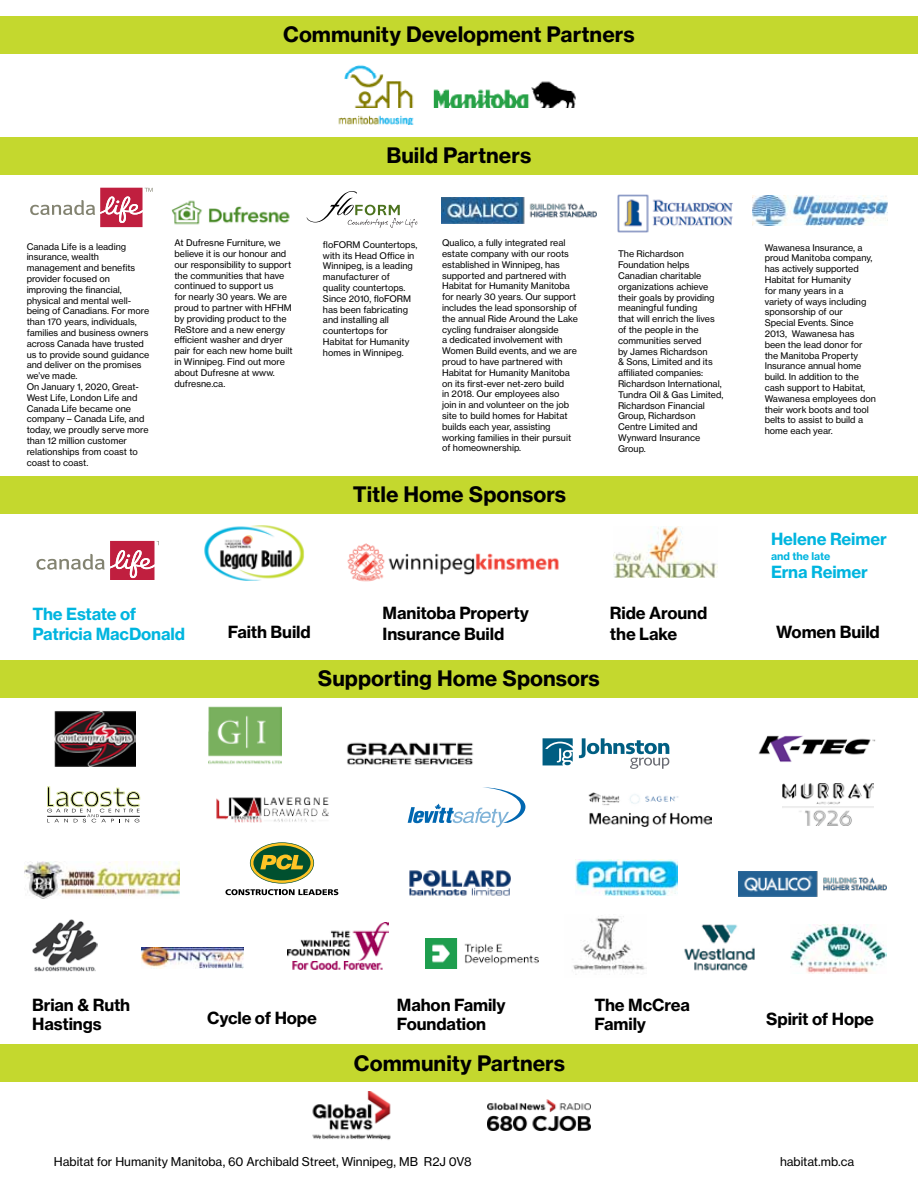
<style>
.page{position:relative;width:918px;height:1188px;background:#fff}
.page>*{position:absolute;margin:0;border:0;box-sizing:border-box;transform-origin:0 0}
.t1{font:21px "N Haas Grotesk TX Pro 75 Bd";color:#000}
.t2{font:16.5px/19.5px "N Haas Grotesk TX Pro 75 Bd";letter-spacing:-.01em;color:#000}
.t3{font:16.5px/19.5px "N Haas Grotesk TX Pro 75 Bd";letter-spacing:-.01em;color:#00b5df}
.t4{font:12px "N Haas Grotesk TX Pro 55 Rg";color:#000}
.t5{font:10.5px "N Haas Grotesk TX Pro 75 Bd";letter-spacing:.01em;color:#00b5df}
.t6{font:9px/10.8px "N Haas Grotesk TX Pro 55 Rg";color:#000}
</style>
<div class="page">
<div style="left:0;top:16px;width:918px;height:38px;background:#c4d82e"></div>
<div style="left:0;top:137px;width:918px;height:38px;background:#c4d82e"></div>
<div style="left:0;top:476px;width:918px;height:38px;background:#c4d82e"></div>
<div style="left:0;top:1044px;width:918px;height:38px;background:#c4d82e"></div>
<img style="left:338px;top:65px;width:238px;height:60px">
<img style="left:312px;top:1091px;width:79px;height:49px">
<svg style="left:307px;top:191px;width:111px;height:37px"></svg>
<img style="left:752px;top:195px;width:135px;height:31px">
<img style="left:171px;top:200px;width:119px;height:25px">
<img style="left:617px;top:194px;width:116px;height:39px">
<img style="left:487px;top:1099px;width:103px;height:32px">
<img style="left:204px;top:525px;width:100px;height:56px">
<div style="left:0;top:660px;width:918px;height:38px;background:#c4d82e"></div>
<svg style="left:579px;top:738px;width:90px;height:31px"></svg>
<svg style="left:543px;top:738px;width:30px;height:27px"></svg>
<img style="left:791px;top:924px;width:95px;height:49px">
<svg style="left:47px;top:787px;width:93px;height:35px"></svg>
<svg style="left:36px;top:541px;width:122px;height:39px"></svg>
<img style="left:441px;top:197px;width:155px;height:26px">
<img style="left:24px;top:861px;width:155px;height:38px">
<img style="left:410px;top:870px;width:101px;height:26px">
<img style="left:208px;top:706px;width:73px;height:58px">
<img style="left:783px;top:783px;width:90px;height:42px">
<svg style="left:30px;top:188px;width:123px;height:39px"></svg>
<img style="left:347px;top:543px;width:212px;height:39px">
<img style="left:758px;top:735px;width:118px;height:27px">
<img style="left:287px;top:922px;width:102px;height:48px">
<img style="left:575px;top:860px;width:102px;height:36px">
<svg style="left:225px;top:842px;width:113px;height:53px"></svg>
<img style="left:738px;top:872px;width:149px;height:25px">
<img style="left:573px;top:915px;width:74px;height:60px">
<img style="left:588px;top:792px;width:124px;height:35px">
<img style="left:55px;top:710px;width:80px;height:56px">
<img style="left:32px;top:920px;width:65px;height:52px">
<img style="left:347px;top:742px;width:127px;height:23px">
<img style="left:216px;top:797px;width:113px;height:26px">
<img style="left:684px;top:924px;width:71px;height:47px">
<svg style="left:408px;top:787px;width:117px;height:40px"></svg>
<img style="left:142px;top:947px;width:101px;height:21px">
<img style="left:614px;top:527px;width:104px;height:51px">
<img style="left:425px;top:939px;width:114px;height:30px">
<h1 class="t1" style="left:283px;top:21px;width:353px">Community Development Partners</h1>
<h1 class="t1" style="left:387px;top:142px;width:146px">Build Partners</h1>
<p class="t6" style="left:27px;top:241px;width:124px">Canada Life is a leading insurance, wealth management and benefits provider focused on improving the financial, physical and mental well&shy;being of Canadians. For more than 170 years, individuals, families and business owners across Canada have trusted us to provide sound guidance and deliver on the promises we’ve made.<br>On January 1, 2020, Great-<br>West Life, London Life and<br>Canada Life became one company – Canada Life, and today, we proudly serve more than 12 million customer relationships from coast to coast to coast.</p>
<p class="t6" style="left:442px;top:237px;width:137px">Qualico, a fully integrated real estate company with our roots established in Winnipeg, has supported and partnered with<br>Habitat for Humanity Manitoba for nearly 30 years. Our support includes the lead sponsorship of the annual Ride Around the Lake cycling fundraiser alongside<br>a dedicated involvement with<br>Women Build events, and we are proud to have partnered with<br>Habitat for Humanity Manitoba on its first-ever net-zero build<br>in 2018. Our employees also<br>join in and volunteer on the job site to build homes for Habitat builds each year, assisting working families in their pursuit of homeownership.</p>
<p class="t6" style="left:174px;top:237px;width:120px">At Dufresne Furniture, we believe it is our honour and our responsibility to support the communities that have continued to support us<br>for nearly 30 years. We are proud to partner with HFHM by providing product to the<br>ReStore and a new energy efficient washer and dryer pair for each new home built in Winnipeg. Find out more about Dufresne at www. dufresne.ca.</p>
<p class="t6" style="left:618px;top:249px;width:107px">The Richardson<br>Foundation helps<br>Canadian charitable organizations achieve their goals by providing meaningful funding<br>that will enrich the lives of the people in the communities served<br>by James Richardson<br>&amp; Sons, Limited and its affiliated companies:<br>Richardson International,<br>Tundra Oil &amp; Gas Limited,<br>Richardson Financial<br>Group, Richardson<br>Centre Limited and<br>Wynward Insurance<br>Group.</p>
<p class="t6" style="left:323px;top:239px;width:96px">floFORM Countertops, with its Head Office in<br>Winnipeg, is a leading manufacturer of quality countertops.<br>Since 2010, floFORM has been fabricating and installing all countertops for<br>Habitat for Humanity homes in Winnipeg.</p>
<p class="t6" style="left:765px;top:242px;width:113px">Wawanesa Insurance, a proud Manitoba company, has actively supported<br>Habitat for Humanity<br>for many years in a<br>variety of ways including sponsorship of our<br>Special Events. Since<br>2013, Wawanesa has been the lead donor for the Manitoba Property<br>Insurance annual home build. In addition to the cash support to Habitat,<br>Wawanesa employees don their work boots and tool belts to assist to build a home each year.</p>
<h1 class="t1" style="left:353px;top:481px;width:215px">Title Home Sponsors</h1>
<h2 class="t3" style="left:771px;top:530px;width:117px">Helene Reimer</h2>
<p class="t5" style="left:771px;top:550px;width:61px">and the late</p>
<h2 class="t3" style="left:771px;top:563px;width:98px">Erna Reimer</h2>
<h2 class="t3" style="left:32px;top:605px;width:154px">The Estate of<br>Patricia MacDonald</h2>
<h2 class="t2" style="left:383px;top:602px;width:148px;line-height:21px">Manitoba Property<br>Insurance Build</h2>
<h2 class="t2" style="left:610px;top:602px;width:99px;line-height:21px">Ride Around the Lake</h2>
<h2 class="t2" style="left:228px;top:623px;width:84px">Faith Build</h2>
<h2 class="t2" style="left:776px;top:623px;width:105px">Women Build</h2>
<h1 class="t1" style="left:318px;top:665px;width:284px">Supporting Home Sponsors</h1>
<h2 class="t2" style="left:32px;top:995px;width:99px">Brian &amp; Ruth<br>Hastings</h2>
<h2 class="t2" style="left:207px;top:1008px;width:111px">Cycle of Hope</h2>
<h2 class="t2" style="left:397px;top:995px;width:110px">Mahon Family<br>Foundation</h2>
<h1 class="t1" style="left:354px;top:1051px;width:213px">Community Partners</h1>
<h2 class="t2" style="left:594px;top:995px;width:97px">The McCrea<br>Family</h2>
<h2 class="t2" style="left:766px;top:1009px;width:109px">Spirit of Hope</h2>
<h3 class="t4" style="left:54px;top:1155px;width:419px">Habitat for Humanity Manitoba, 60 Archibald Street, Winnipeg, MB R2J 0V8</h3>
<h3 class="t4" style="left:780px;top:1155px;width:76px">habitat.mb.ca</h3>
</div>
